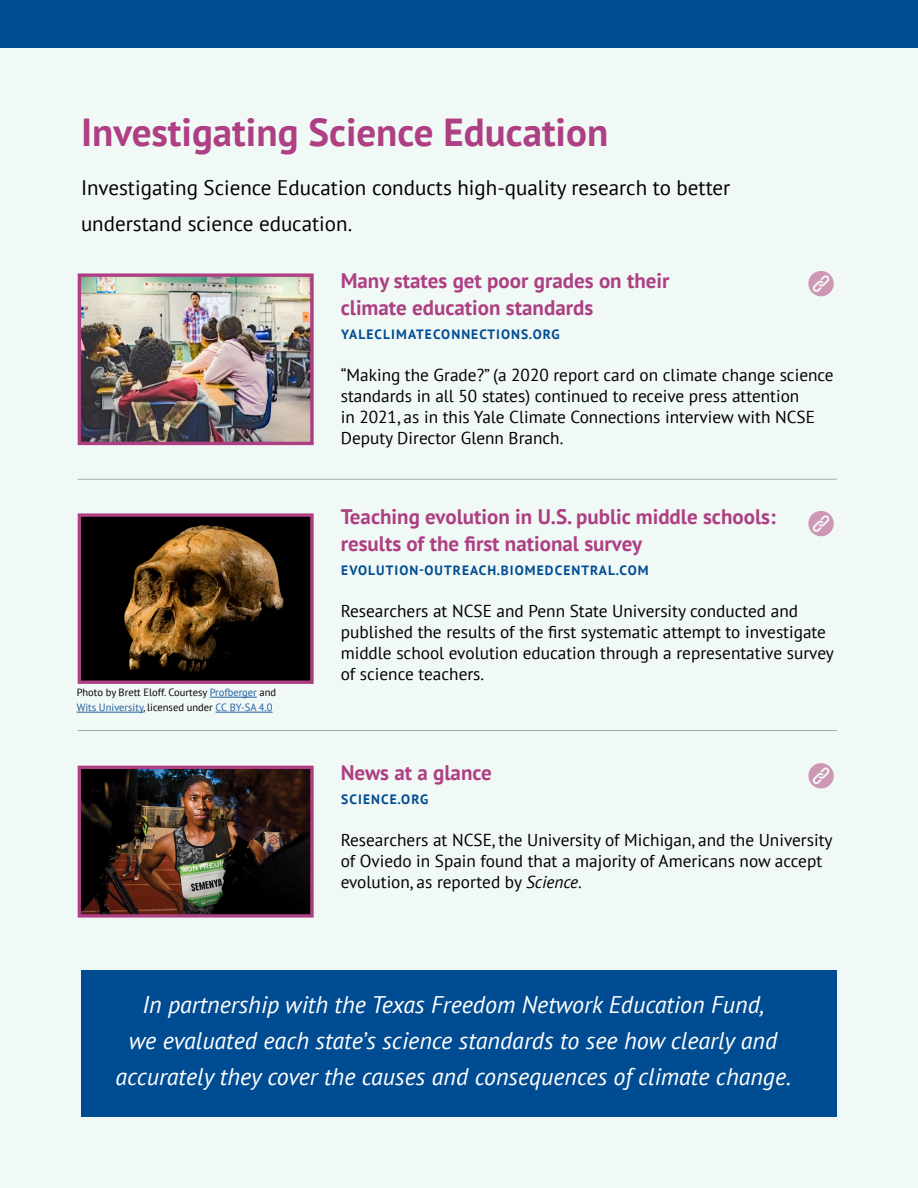
<style>
.page{position:relative;width:918px;height:1188px;background:#f1f9f7}
.page>*{position:absolute;margin:0;border:0;box-sizing:border-box;transform-origin:0 0}
.NewsArea{font:700 39px "PT Sans";color:#ad3f82}
.t1{font:italic 24px/36px "PT Sans";color:#fff;text-align:center}
.News_Headline{font:700 21px/27px "PT Sans";color:#ad3f82}
.NewsArea-2{font:21px/36px "PT Sans";color:#000}
.t2{font:17.25px/21px "PT Sans";color:#000}
.NewsSource{font:700 13.5px "PT Sans";letter-spacing:.08em;color:#004c92}
.NewsArea-3{font:10.5px/15px "PT Sans";color:#000}
.s1{color:#215e9e}
.s2{font-style:italic}
</style>
<div class="page">
<img style="left:82px;top:277px;width:228px;height:164px">
<div style="left:78px;top:273px;width:236px;height:172px;border:3px solid #ad3f82"></div>
<div style="left:0;top:0;width:918px;height:48px;background:#004c92"></div>
<svg style="left:808px;top:271px;width:26px;height:26px"></svg>
<svg style="left:808px;top:511px;width:26px;height:26px"></svg>
<svg style="left:808px;top:763px;width:26px;height:26px"></svg>
<hr style="left:78px;top:479px;width:759px;height:1px;background:#a7a9ac">
<hr style="left:78px;top:730px;width:759px;height:1px;background:#a7a9ac">
<img style="left:82px;top:517px;width:228px;height:163px">
<div style="left:78px;top:513px;width:236px;height:171px;border:3px solid #ad3f82"></div>
<img style="left:82px;top:770px;width:228px;height:144px">
<div style="left:78px;top:766px;width:236px;height:152px;border:3px solid #ad3f82"></div>
<div style="left:81px;top:970px;width:756px;height:147px;background:#004c92"></div>
<hr style="left:210px;top:697px;width:47px;height:1px;background:#215e9e">
<hr style="left:77px;top:712px;width:66px;height:1px;background:#215e9e">
<hr style="left:216px;top:712px;width:57px;height:1px;background:#215e9e">
<p class="NewsArea" style="left:81px;top:106px;width:529px">Investigating Science Education</p>
<p class="NewsArea-2" style="left:81px;top:170px;width:651px">Investigating Science Education conducts high-quality research to better understand science education.</p>
<p class="News_Headline" style="left:341px;top:267px;width:330px">Many states get poor grades on their climate education standards</p>
<p class="NewsSource" style="left:341px;top:325px;width:220px">YALECLIMATECONNECTIONS.ORG</p>
<p class="t2" style="left:341px;top:364px;width:495px">“Making the Grade?” (a 2020 report card on climate change science standards in all 50 states) continued to receive press attention<br>in 2021, as in this Yale Climate Connections interview with NCSE Deputy Director Glenn Branch.</p>
<p class="NewsArea-3" style="left:77px;top:685px;width:201px">Photo by Brett Eloff. Courtesy <span class="s1">Profberger</span> and<br><span class="s1">Wits University</span>, licensed under <span class="s1">CC BY-SA 4.0</span></p>
<p class="News_Headline" style="left:341px;top:503px;width:437px">Teaching evolution in U.S. public middle schools: results of the first national survey</p>
<p class="NewsSource" style="left:341px;top:561px;width:309px">EVOLUTION-OUTREACH.BIOMEDCENTRAL.COM</p>
<p class="t2" style="left:341px;top:600px;width:495px">Researchers at NCSE and Penn State University conducted and published the results of the first systematic attempt to investigate middle school evolution education through a representative survey of science teachers.</p>
<p class="News_Headline" style="left:341px;top:759px;width:153px">News at a glance</p>
<p class="NewsSource" style="left:341px;top:790px;width:89px">SCIENCE.ORG</p>
<p class="t2" style="left:341px;top:829px;width:493px">Researchers at NCSE, the University of Michigan, and the University of Oviedo in Spain found that a majority of Americans now accept evolution, as reported by <span class="s2">Science</span>.</p>
<p class="t1" style="left:116px;top:986px;width:677px">In partnership with the Texas Freedom Network Education Fund,<br>we evaluated each state’s science standards to see how clearly and accurately they cover the causes and consequences of climate change.</p>
</div>
